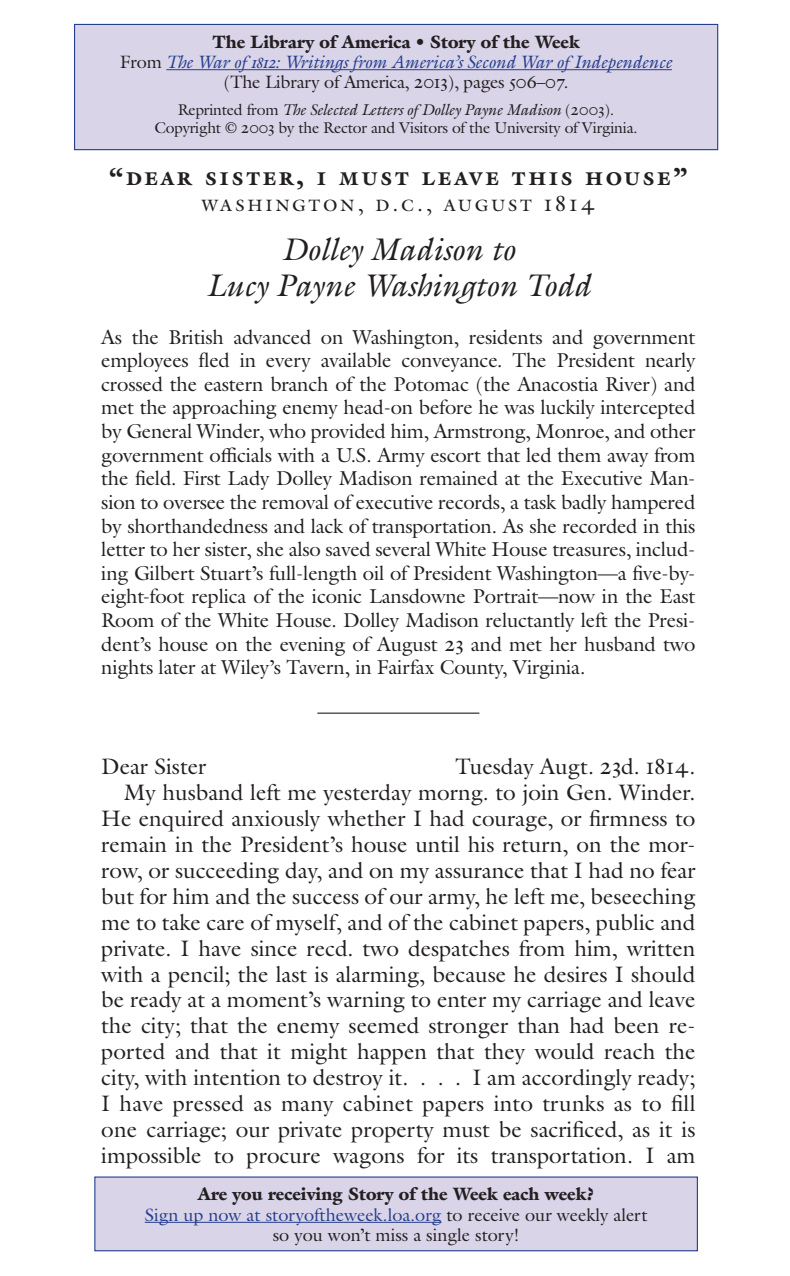
<style>
.page{position:relative;width:790px;height:1276px;background:#fff}
.page>*{position:absolute;margin:0;border:0;box-sizing:border-box;transform-origin:0 0}
.CT{font:italic 31.5px/36px "Galliard Pro";color:#231f20;text-align:center}
.T{font:22.5px/25.9px "Galliard Pro";letter-spacing:.005em;color:#231f20;text-align:justify}
.T1{font:22.5px "Galliard Pro";color:#231f20}
.A_CivilWar{font:22.5px "Galliard Pro";letter-spacing:.12em;color:#231f20}
.HN{font:20.25px/23.6px "Galliard Pro";letter-spacing:-.01em;color:#231f20;text-align:justify}
.A_CivilWar-2{font:900 18.45px "Galliard Pro";letter-spacing:.16em;color:#231f20}
.t1{font:italic 18px/20.2px "Galliard Pro";letter-spacing:-.015em;color:#253f8e;text-align:center}
.t2{font:18px/20.2px "Galliard Pro";color:#231f20;text-align:center}
.t3{font:900 18px "Galliard Pro";color:#231f20}
.t4{font:15.75px/18px "Galliard Pro";letter-spacing:-.015em;color:#231f20;text-align:center}
.s1{font-style:normal;color:#231f20}
.s2{font-style:italic}
.s3{font-size:24.75px}
.s4{color:#253f8e}
</style>
<div class="page">
<hr style="left:317px;top:712px;width:162px;height:2px;background:#231f20">
<div style="left:95px;top:1177px;width:602px;height:74px;background:#dad4e9"></div>
<hr style="left:145px;top:1222px;width:296px;height:1px;background:#253f8e">
<div style="left:94px;top:1176px;width:604px;height:75px;border:1px solid #253f8e"></div>
<div style="left:75px;top:24px;width:642px;height:126px;background:#dad4e9"></div>
<hr style="left:166px;top:69px;width:506px;height:1px;background:#253f8e">
<div style="left:74px;top:24px;width:644px;height:126px;border:1px solid #253f8e"></div>
<p class="t3" style="left:212px;top:30px;width:369px">The Library of America • Story of the Week</p>
<p class="t1" style="left:120px;top:51px;width:553px"><span class="s1">From</span> The War of 1812: Writings from America’s Second War of Independence <span class="s1">(The Library of America, 2013), pages 506–07.</span></p>
<p class="t4" style="left:154px;top:100px;width:485px">Reprinted from <span class="s2">The Selected Letters of Dolley Payne Madison</span> (2003).<br>Copyright © 2003 by the Rector and Visitors of the University of Virginia.</p>
<p class="A_CivilWar-2" style="left:110px;top:166px;width:579px"><span class="s3">“</span>DEAR SISTER<span class="s3">,</span> I MUST LEAVE THIS HOUSE<span class="s3">”</span></p>
<p class="A_CivilWar" style="left:202px;top:188px;width:395px">washington, d.c., august 1814</p>
<p class="CT" style="left:206px;top:231px;width:386px">Dolley Madison to<br>Lucy Payne Washington Todd</p>
<p class="HN" style="left:101px;top:324px;width:596px">As the British advanced on Washington, residents and government employees fled in every available conveyance. The President nearly crossed the eastern branch of the Potomac (the Anacostia River) and met the approaching enemy head-on before he was luckily intercepted by General Winder, who provided him, Armstrong, Monroe, and other government officials with a U.S. Army escort that led them away from the field. First Lady Dolley Madison remained at the Executive Man&shy;sion to oversee the removal of executive records, a task badly hampered by shorthandedness and lack of transportation. As she recorded in this letter to her sister, she also saved several White House treasures, includ&shy;ing Gilbert Stuart’s full-length oil of President Washington—a five-by&shy;eight-foot replica of the iconic Lansdowne Portrait—now in the East Room of the White House. Dolley Madison reluctantly left the Presi&shy;dent’s house on the evening of August 23 and met her husband two nights later at Wiley’s Tavern, in Fairfax County, Virginia.</p>
<p class="T1" style="left:101px;top:752px;width:106px">Dear Sister</p>
<p class="T1" style="left:455px;top:752px;width:242px">Tuesday Augt. 23d. 1814.</p>
<p class="T" style="left:101px;top:779px;width:596px;text-indent:22px">My husband left me yesterday morng. to join Gen. Winder.<br>He enquired anxiously whether I had courage, or firmness to remain in the President’s house until his return, on the mor&shy;row, or succeeding day, and on my assurance that I had no fear but for him and the success of our army, he left me, beseeching me to take care of myself, and of the cabinet papers, public and private. I have since recd. two despatches from him, written with a pencil; the last is alarming, because he desires I should be ready at a moment’s warning to enter my carriage and leave the city; that the enemy seemed stronger than had been re&shy;ported and that it might happen that they would reach the city, with intention to destroy it. . . . I am accordingly ready; I have pressed as many cabinet papers into trunks as to fill one carriage; our private property must be sacrificed, as it is impossible to procure wagons for its transportation. I am</p>
<p class="t3" style="left:198px;top:1182px;width:398px">Are you receiving Story of the Week each week?</p>
<p class="t2" style="left:145px;top:1204px;width:504px"><span class="s4">Sign up now at storyoftheweek.loa.org</span> to receive our weekly alert so you won’t miss a single story!</p>
</div>
